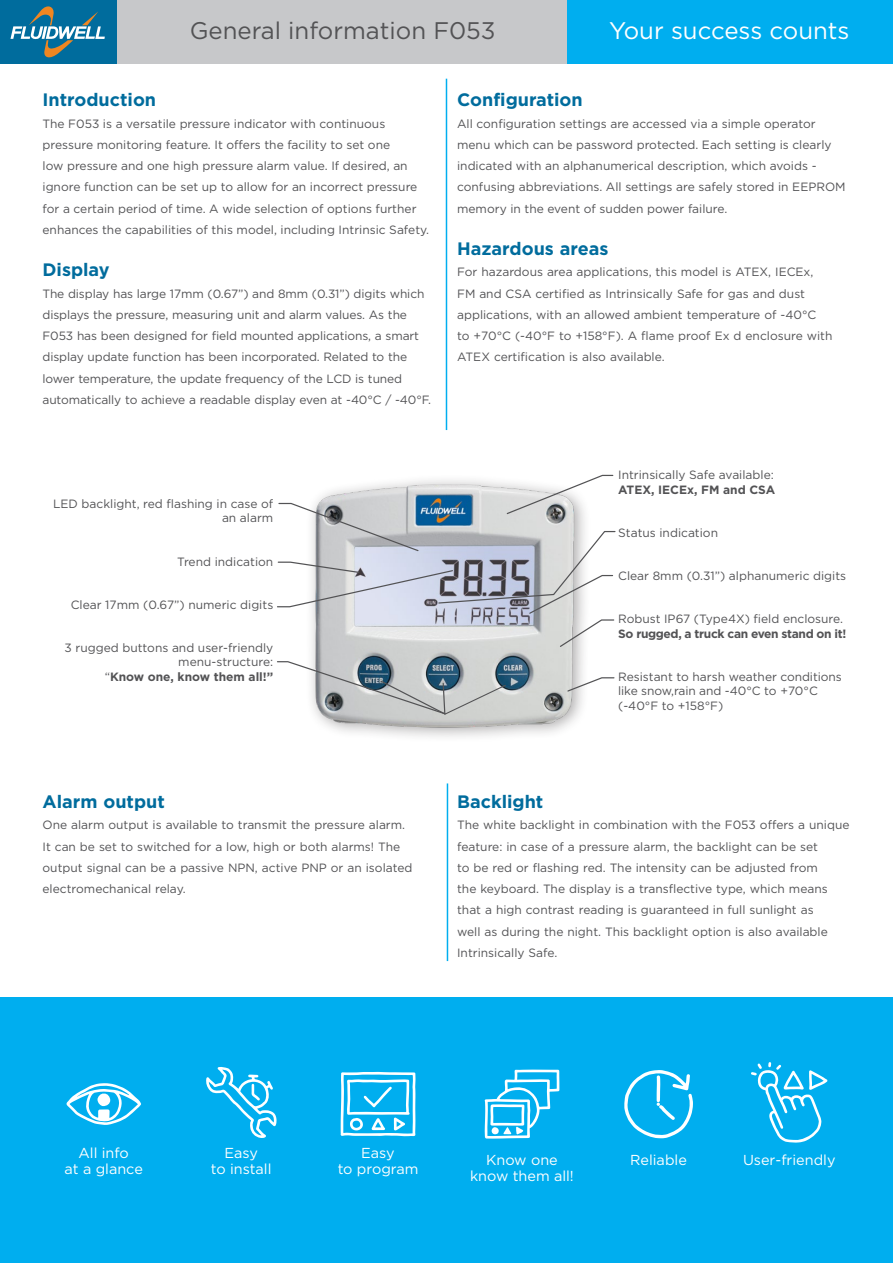
<style>
.page{position:relative;width:893px;height:1263px;background:#fff}
.page>*{position:absolute;margin:0;border:0;box-sizing:border-box;transform-origin:0 0}
.t1{font:24px "Gotham Pro";color:#535355}
.t2{font:24px "Gotham Pro";color:#fff}
.t3{font:700 18px "Gotham Pro";color:#006c9d}
.t4{font:14.4px/16.4px "Gotham Pro";color:#fff;text-align:center}
.t5{font:12px/21.3px "Gotham Pro";color:#535355}
.t6{font:700 12px "Gotham Pro";letter-spacing:-.03em;color:#535355}
.t7{font:700 12px "Gotham Pro";color:#535355}
.s1{font-weight:700}
</style>
<div class="page">
<div style="left:0;top:998px;width:893px;height:265px;background:#00aeef"></div>
<div style="left:0;top:0;width:117px;height:64px;background:#006c9d"></div>
<svg style="left:11px;top:6px;width:94px;height:51px"></svg>
<div style="left:117px;top:0;width:451px;height:64px;background:#c7c8ca"></div>
<div style="left:568px;top:0;width:325px;height:64px;background:#00aeef"></div>
<hr style="left:447px;top:783px;width:1px;height:178px;background:#00aeef">
<hr style="left:446px;top:79px;width:1px;height:351px;background:#00aeef">
<svg style="left:66px;top:1083px;width:75px;height:42px"></svg>
<svg style="left:206px;top:1067px;width:71px;height:71px"></svg>
<svg style="left:340px;top:1072px;width:76px;height:64px"></svg>
<svg style="left:484px;top:1069px;width:75px;height:69px"></svg>
<svg style="left:624px;top:1070px;width:69px;height:68px"></svg>
<svg style="left:751px;top:1062px;width:77px;height:81px"></svg>
<img style="left:311px;top:648px;width:273px;height:89px">
<svg style="left:277px;top:474px;width:339px;height:174px"></svg>
<svg style="left:277px;top:660px;width:230px;height:55px"></svg>
<svg style="left:566px;top:677px;width:49px;height:16px"></svg>
<h1 class="t1" style="left:190px;top:17px;width:307px">General information F053</h1>
<h1 class="t2" style="left:609px;top:17px;width:242px">Your success counts</h1>
<h2 class="t3" style="left:43px;top:90px;width:115px">Introduction</h2>
<p class="t5" style="left:43px;top:113px;width:388px">The F053 is a versatile pressure indicator with continuous pressure monitoring feature. It offers the facility to set one<br>low pressure and one high pressure alarm value. If desired, an ignore function can be set up to allow for an incorrect pressure for a certain period of time. A wide selection of options further enhances the capabilities of this model, including Intrinsic Safety.</p>
<h2 class="t3" style="left:43px;top:260px;width:69px">Display</h2>
<p class="t5" style="left:43px;top:283px;width:390px">The display has large 17mm (0.67”) and 8mm (0.31”) digits which displays the pressure, measuring unit and alarm values. As the F053 has been designed for field mounted applications, a smart display update function has been incorporated. Related to the lower temperature, the update frequency of the LCD is tuned automatically to achieve a readable display even at -40°C / -40°F.</p>
<p class="t5" style="left:53px;top:496px;width:222px;line-height:14.4px;text-align:right">LED backlight, red flashing in case of an alarm</p>
<p class="t5" style="left:177px;top:551px;width:97px">Trend indication</p>
<p class="t5" style="left:71px;top:594px;width:204px">Clear 17mm (0.67”) numeric digits</p>
<p class="t5" style="left:65px;top:640px;width:210px;line-height:14.4px;text-align:right">3 rugged buttons and user-friendly menu-structure:<br>“<span class="s1">Know one, know them all!”</span></p>
<h2 class="t3" style="left:457px;top:90px;width:127px">Configuration</h2>
<p class="t5" style="left:457px;top:113px;width:390px">All configuration settings are accessed via a simple operator menu which can be password protected. Each setting is clearly indicated with an alphanumerical description, which avoids - confusing abbreviations. All settings are safely stored in EEPROM memory in the event of sudden power failure.</p>
<h2 class="t3" style="left:457px;top:238px;width:153px">Hazardous areas</h2>
<p class="t5" style="left:457px;top:261px;width:377px">For hazardous area applications, this model is ATEX, IECEx, FM and CSA certified as Intrinsically Safe for gas and dust applications, with an allowed ambient temperature of -40°C<br>to +70°C (-40°F to +158°F). A flame proof Ex d enclosure with ATEX certification is also available.</p>
<p class="t5" style="left:618px;top:464px;width:157px">Intrinsically Safe available:</p>
<p class="t7" style="left:618px;top:482px;width:159px">ATEX, IECEx, FM and CSA</p>
<p class="t5" style="left:618px;top:522px;width:101px">Status indication</p>
<p class="t5" style="left:618px;top:565px;width:230px">Clear 8mm (0.31”) alphanumeric digits</p>
<p class="t5" style="left:618px;top:608px;width:226px">Robust IP67 (Type4X) field enclosure.</p>
<p class="t6" style="left:618px;top:626px;width:230px">So rugged, a truck can even stand on it!</p>
<p class="t5" style="left:618px;top:669px;width:225px;line-height:14.4px">Resistant to harsh weather conditions like snow,rain and -40°C to +70°C (-40°F to +158°F)</p>
<h2 class="t3" style="left:43px;top:791px;width:124px">Alarm output</h2>
<p class="t5" style="left:43px;top:814px;width:371px">One alarm output is available to transmit the pressure alarm.<br>It can be set to switched for a low, high or both alarms! The output signal can be a passive NPN, active PNP or an isolated electromechanical relay.</p>
<h2 class="t3" style="left:457px;top:791px;width:88px">Backlight</h2>
<p class="t5" style="left:457px;top:814px;width:394px">The white backlight in combination with the F053 offers a unique feature: in case of a pressure alarm, the backlight can be set<br>to be red or flashing red. The intensity can be adjusted from<br>the keyboard. The display is a transflective type, which means that a high contrast reading is guaranteed in full sunlight as<br>well as during the night. This backlight option is also available Intrinsically Safe.</p>
<p class="t4" style="left:65px;top:1145px;width:80px">All info<br>at a glance</p>
<p class="t4" style="left:211px;top:1145px;width:62px">Easy<br>to install</p>
<p class="t4" style="left:338px;top:1145px;width:82px">Easy<br>to program</p>
<p class="t4" style="left:470px;top:1152px;width:105px">Know one know them all!</p>
<p class="t4" style="left:630px;top:1152px;width:58px">Reliable</p>
<p class="t4" style="left:743px;top:1152px;width:94px">User-friendly</p>
</div>
